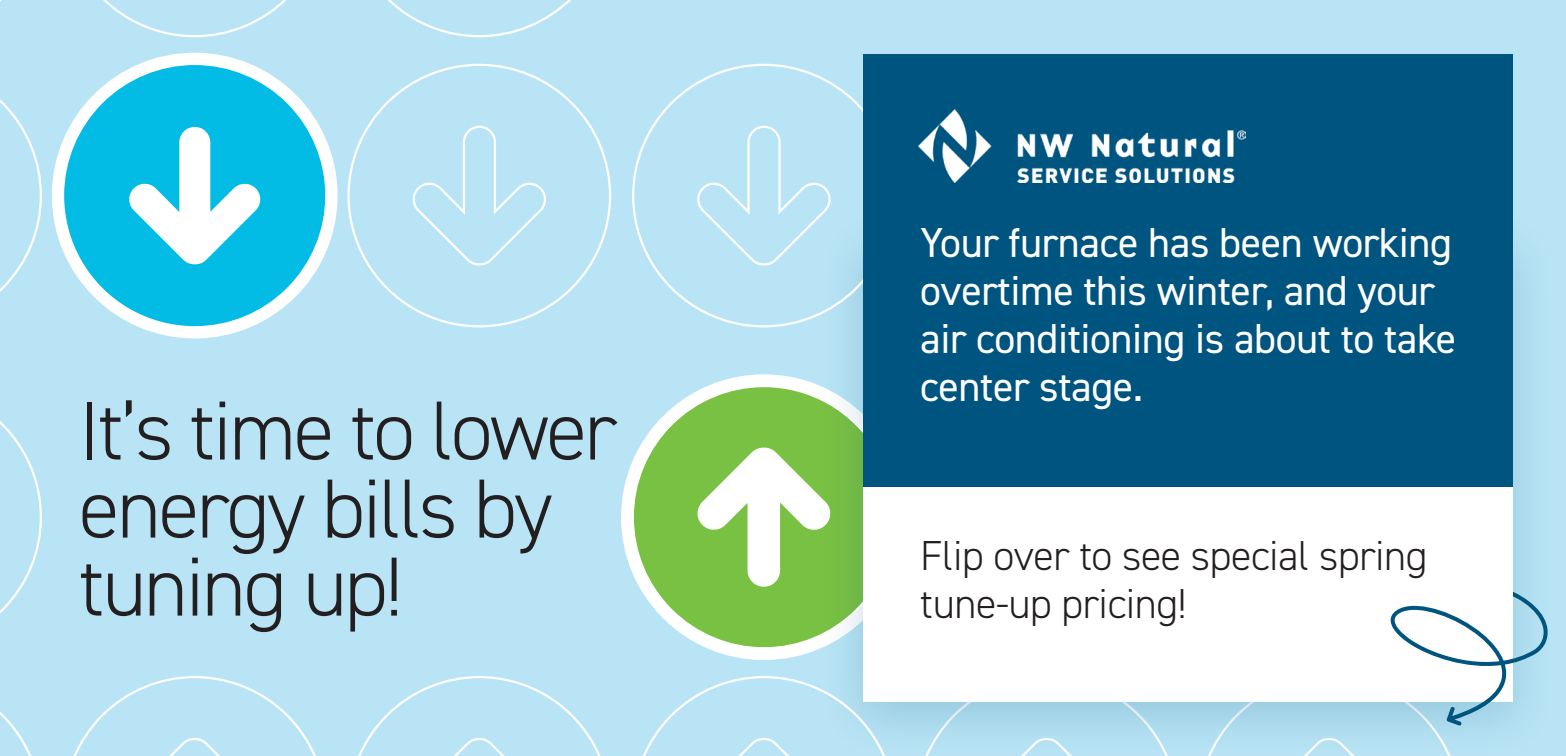
<style>
.page{position:relative;width:1566px;height:756px;background:#b8e4f5}
.page>*{position:absolute;margin:0;border:0;box-sizing:border-box;transform-origin:0 0}
.t1{font:300 84px/78px "DIN2014";letter-spacing:-.03em;color:#231f20}
.t2{font:42px/48px "DIN2014";letter-spacing:-.01em;color:#fff}
.t3{font:300 42px/48px "DIN2014";letter-spacing:-.01em;color:#231f20}
</style>
<div class="page">
<div style="left:621px;top:374px;width:286px;height:286px;background:#fff;border-radius:50%"></div>
<div style="left:52px;top:53px;width:286px;height:285px;background:#fff;border-radius:50%"></div>
<div style="left:817px;top:208px;width:741px;height:548px;background:#005480;opacity:.2"></div>
<div style="left:863px;top:487px;width:650px;height:215px;background:#fff"></div>
<svg style="left:1196px;top:588px;width:352px;height:168px"></svg>
<div style="left:1471px;top:541px;width:42px;height:75px;background:#fff"></div>
<svg style="left:64px;top:65px;width:261px;height:261px;fill:#02bce5"></svg>
<svg style="left:103px;top:0;width:184px;height:38px"></svg>
<svg style="left:0;top:99px;width:42px;height:193px"></svg>
<svg style="left:347px;top:63px;width:265px;height:265px"></svg>
<svg style="left:632px;top:63px;width:231px;height:266px"></svg>
<svg style="left:388px;top:0;width:183px;height:38px"></svg>
<svg style="left:0;top:421px;width:42px;height:193px"></svg>
<svg style="left:0;top:711px;width:31px;height:45px"></svg>
<svg style="left:358px;top:676px;width:243px;height:80px"></svg>
<svg style="left:632px;top:385px;width:264px;height:264px"></svg>
<svg style="left:643px;top:675px;width:254px;height:81px"></svg>
<svg style="left:73px;top:676px;width:243px;height:80px"></svg>
<div style="left:863px;top:54px;width:650px;height:433px;background:#005480"></div>
<img style="left:918px;top:110px;width:328px;height:73px">
<h1 class="t1" style="left:79px;top:392px;width:540px">It’s time to lower energy bills by tuning up!</h1>
<p class="t2" style="left:920px;top:217px;width:538px">Your furnace has been working overtime this winter, and your air conditioning is about to take center stage.</p>
<p class="t3" style="left:920px;top:531px;width:509px">Flip over to see special spring tune-up pricing!</p>
</div>
